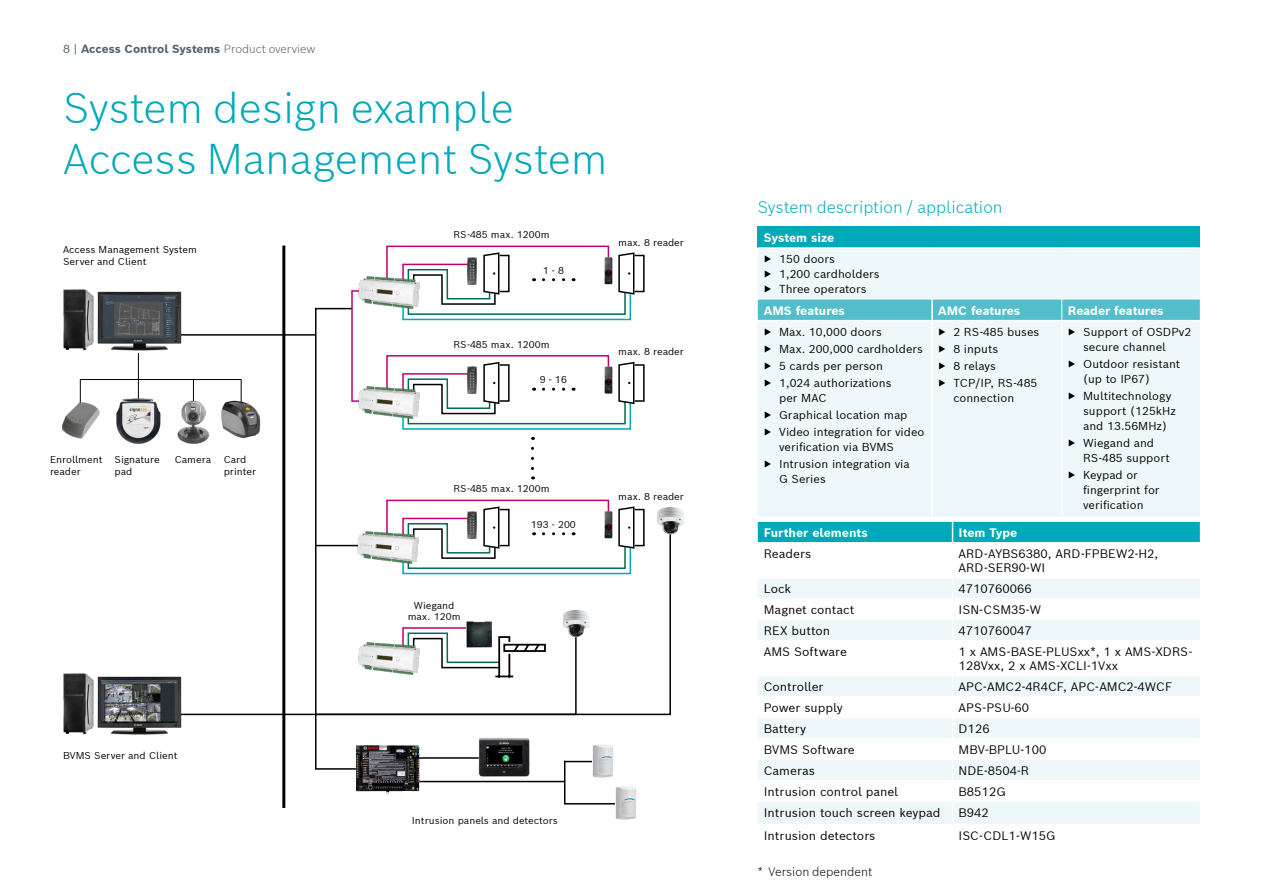
<style>
.page{position:relative;width:1263px;height:893px;background:#fff}
.page>*{position:absolute;margin:0;border:0;box-sizing:border-box;transform-origin:0 0}
.t1{font:300 42px/51px "Bosch Sans";color:#00a9b9}
.t2{font:300 16.5px "Bosch Sans";color:#00a9b9}
.t3{font:12px/14.4px "Bosch Sans";color:#000}
.t4{font:700 12px "Bosch Sans";letter-spacing:-.005em;color:#fff}
.t5{font:300 12px "Bosch Sans";color:#000}
.t6{font:700 11.55px "Bosch Sans";letter-spacing:-.005em;color:#525f6b}
.t7{font:11.25px/15px "Bosch Sans";color:#000}
.t8{font:9.75px/11.7px "Bosch Sans";color:#000}
.s1{font-weight:400}
.s2{font-weight:300}
</style>
<div class="page">
<div style="left:80px;top:379px;width:162px;height:41px;border:1px solid #000"></div>
<svg style="left:185px;top:517px;width:486px;height:199px"></svg>
<svg style="left:138px;top:354px;width:1px;height:25px"></svg>
<hr style="left:138px;top:379px;width:1px;height:57px;background:#000">
<hr style="left:193px;top:379px;width:1px;height:57px;background:#000">
<img style="left:61px;top:398px;width:40px;height:41px">
<img style="left:115px;top:397px;width:47px;height:47px">
<img style="left:174px;top:400px;width:39px;height:44px">
<img style="left:220px;top:401px;width:41px;height:37px">
<hr style="left:282px;top:246px;width:3px;height:562px;background:#000">
<hr style="left:177px;top:334px;width:107px;height:2px;background:#000">
<hr style="left:284px;top:334px;width:32px;height:2px;background:#000">
<img style="left:657px;top:507px;width:27px;height:28px">
<img style="left:97px;top:291px;width:88px;height:63px">
<img style="left:63px;top:289px;width:31px;height:62px">
<img style="left:97px;top:676px;width:88px;height:59px">
<img style="left:63px;top:673px;width:31px;height:62px">
<hr style="left:413px;top:781px;width:151px;height:1px;background:#000">
<hr style="left:564px;top:761px;width:1px;height:43px;background:#000">
<svg style="left:314px;top:245px;width:331px;height:525px"></svg>
<hr style="left:564px;top:803px;width:54px;height:1px;background:#000">
<img style="left:356px;top:745px;width:64px;height:49px">
<img style="left:592px;top:744px;width:22px;height:34px">
<img style="left:615px;top:786px;width:21px;height:34px">
<img style="left:479px;top:738px;width:51px;height:39px">
<div style="left:758px;top:226px;width:442px;height:22px;background:#00a9b9"></div>
<div style="left:758px;top:249px;width:442px;height:268px;background:#eef7f9"></div>
<hr style="left:758px;top:247px;width:174px;height:2px;background:#fff">
<hr style="left:932px;top:247px;width:130px;height:2px;background:#fff">
<hr style="left:1062px;top:247px;width:138px;height:2px;background:#fff">
<hr style="left:931px;top:321px;width:2px;height:196px;background:#fff">
<svg style="left:758px;top:299px;width:442px;height:22px;background:#60c3cf"></svg>
<hr style="left:1061px;top:321px;width:1px;height:196px;background:#fff">
<svg style="left:758px;top:579px;width:442px;height:245px;fill:#f0f8f9"></svg>
<div style="left:758px;top:522px;width:442px;height:20px;background:#00a9b9"></div>
<hr style="left:758px;top:598px;width:194px;height:2px;background:#fff">
<hr style="left:952px;top:598px;width:248px;height:2px;background:#fff">
<svg style="left:952px;top:579px;width:1px;height:61px"></svg>
<hr style="left:758px;top:640px;width:194px;height:1px;background:#fff">
<hr style="left:952px;top:640px;width:248px;height:1px;background:#fff">
<hr style="left:952px;top:641px;width:1px;height:35px;background:#fff">
<hr style="left:758px;top:696px;width:194px;height:2px;background:#fff">
<hr style="left:952px;top:696px;width:248px;height:2px;background:#fff">
<hr style="left:758px;top:738px;width:194px;height:1px;background:#fff">
<hr style="left:952px;top:738px;width:248px;height:1px;background:#fff">
<hr style="left:758px;top:780px;width:194px;height:1px;background:#fff">
<hr style="left:952px;top:780px;width:248px;height:1px;background:#fff">
<svg style="left:952px;top:677px;width:1px;height:147px"></svg>
<hr style="left:758px;top:620px;width:194px;height:1px;background:#fff">
<hr style="left:952px;top:620px;width:248px;height:1px;background:#fff">
<hr style="left:758px;top:676px;width:194px;height:1px;background:#fff">
<hr style="left:952px;top:676px;width:248px;height:1px;background:#fff">
<hr style="left:758px;top:718px;width:194px;height:1px;background:#fff">
<hr style="left:952px;top:718px;width:248px;height:1px;background:#fff">
<hr style="left:758px;top:759px;width:194px;height:1px;background:#fff">
<hr style="left:952px;top:759px;width:248px;height:1px;background:#fff">
<hr style="left:758px;top:801px;width:194px;height:1px;background:#fff">
<hr style="left:952px;top:801px;width:248px;height:1px;background:#fff">
<p class="t6" style="left:63px;top:41px;width:254px"><span class="s1">8 |</span> Access Control Systems <span class="s2">Product overview</span></p>
<h1 class="t1" style="left:63px;top:81px;width:546px">System design example<br>Access Management System</h1>
<p class="t8" style="left:63px;top:244px;width:135px">Access Management System<br>Server and Client</p>
<p class="t8" style="left:453px;top:229px;width:98px">RS-485 max. 1200m</p>
<p class="t8" style="left:543px;top:264px;width:23px">1 - 8</p>
<p class="t8" style="left:618px;top:236px;width:67px">max. 8 reader</p>
<p class="t8" style="left:453px;top:338px;width:98px">RS-485 max. 1200m</p>
<p class="t8" style="left:540px;top:374px;width:29px">9 - 16</p>
<p class="t8" style="left:618px;top:345px;width:67px">max. 8 reader</p>
<p class="t8" style="left:50px;top:453px;width:54px">Enrollment reader</p>
<p class="t8" style="left:115px;top:453px;width:47px">Signature pad</p>
<p class="t8" style="left:175px;top:453px;width:38px">Camera</p>
<p class="t8" style="left:224px;top:453px;width:34px">Card printer</p>
<p class="t8" style="left:453px;top:483px;width:98px">RS-485 max. 1200m</p>
<p class="t8" style="left:531px;top:518px;width:47px">193 - 200</p>
<p class="t8" style="left:618px;top:490px;width:67px">max. 8 reader</p>
<p class="t8" style="left:408px;top:599px;width:54px;text-align:center">Wiegand max. 120m</p>
<p class="t8" style="left:63px;top:749px;width:116px">BVMS Server and Client</p>
<p class="t8" style="left:412px;top:814px;width:147px">Intrusion panels and detectors</p>
<h2 class="t2" style="left:758px;top:196px;width:246px">System description / application</h2>
<p class="t4" style="left:764px;top:230px;width:72px">System size</p>
<p class="t7" style="left:764px;top:251px;width:117px">▶ 150 doors<br>▶ 1,200 cardholders ▶ Three operators</p>
<p class="t4" style="left:764px;top:302px;width:83px">AMS features</p>
<p class="t4" style="left:938px;top:302px;width:84px">AMC features</p>
<p class="t4" style="left:1068px;top:302px;width:97px">Reader features</p>
<p class="t7" style="left:764px;top:323px;width:161px;line-height:17.1px">▶ Max. 10,000 doors<br>▶ Max. 200,000 cardholders ▶ 5 cards per person<br>▶ 1,024 authorizations</p>
<p class="t7" style="left:764px;top:389px;width:162px;line-height:17.1px;text-indent:15px">per MAC<br>▶ Graphical location map<br>▶ Video integration for video</p>
<p class="t7" style="left:764px;top:438px;width:147px;line-height:17.1px;text-align:center">verification via BVMS<br>▶ Intrusion integration via</p>
<p class="t7" style="left:779px;top:471px;width:48px">G Series</p>
<p class="t7" style="left:1083px;top:324px;width:110px;text-indent:-15px">▶ Support of OSDPv2 secure channel</p>
<p class="t7" style="left:1083px;top:356px;width:99px;text-indent:-15px">▶ Outdoor resistant (up to IP67)</p>
<p class="t7" style="left:1083px;top:388px;width:94px;text-indent:-15px">▶ Multitechnology support (125kHz and 13.56MHz)</p>
<p class="t7" style="left:1083px;top:435px;width:88px;text-indent:-15px">▶ Wiegand and<br>RS-485 support</p>
<p class="t7" style="left:1083px;top:467px;width:78px;text-indent:-15px">▶ Keypad or fingerprint for verification</p>
<p class="t7" style="left:938px;top:323px;width:103px;line-height:17.1px">▶ 2 RS-485 buses ▶ 8 inputs<br>▶ 8 relays<br>▶ TCP/IP, RS-485</p>
<p class="t7" style="left:953px;top:390px;width:62px">connection</p>
<p class="t4" style="left:764px;top:525px;width:106px">Further elements</p>
<p class="t4" style="left:958px;top:525px;width:60px">Item Type</p>
<p class="t3" style="left:764px;top:546px;width:49px">Readers</p>
<p class="t3" style="left:958px;top:546px;width:201px">ARD-AYBS6380, ARD-FPBEW2-H2,<br>ARD-SER90-WI</p>
<p class="t3" style="left:764px;top:581px;width:29px">Lock</p>
<p class="t3" style="left:958px;top:581px;width:75px">4710760066</p>
<p class="t3" style="left:764px;top:602px;width:92px">Magnet contact</p>
<p class="t3" style="left:958px;top:602px;width:84px">ISN-CSM35-W</p>
<p class="t3" style="left:764px;top:623px;width:68px">REX button</p>
<p class="t3" style="left:958px;top:623px;width:75px">4710760047</p>
<p class="t3" style="left:764px;top:644px;width:85px">AMS Software</p>
<p class="t3" style="left:958px;top:644px;width:235px">1 x AMS-BASE-PLUSxx*, 1 x AMS-XDRS-<br>128Vxx, 2 x AMS-XCLI-1Vxx</p>
<p class="t3" style="left:764px;top:679px;width:61px">Controller</p>
<p class="t3" style="left:958px;top:679px;width:215px">APC-AMC2-4R4CF, APC-AMC2-4WCF</p>
<p class="t3" style="left:764px;top:700px;width:80px">Power supply</p>
<p class="t3" style="left:958px;top:700px;width:72px">APS-PSU-60</p>
<p class="t3" style="left:764px;top:721px;width:44px">Battery</p>
<p class="t3" style="left:958px;top:721px;width:33px">D126</p>
<p class="t3" style="left:764px;top:742px;width:93px">BVMS Software</p>
<p class="t3" style="left:958px;top:742px;width:89px">MBV-BPLU-100</p>
<p class="t3" style="left:764px;top:763px;width:53px">Cameras</p>
<p class="t3" style="left:958px;top:763px;width:72px">NDE-8504-R</p>
<p class="t3" style="left:764px;top:784px;width:136px">Intrusion control panel</p>
<p class="t3" style="left:958px;top:784px;width:49px">B8512G</p>
<p class="t3" style="left:764px;top:805px;width:178px">Intrusion touch screen keypad</p>
<p class="t3" style="left:958px;top:805px;width:32px">B942</p>
<p class="t3" style="left:764px;top:828px;width:113px">Intrusion detectors</p>
<p class="t3" style="left:958px;top:828px;width:99px">ISC-CDL1-W15G</p>
<p class="t5" style="left:758px;top:864px;width:116px">* Version dependent</p>
</div>
